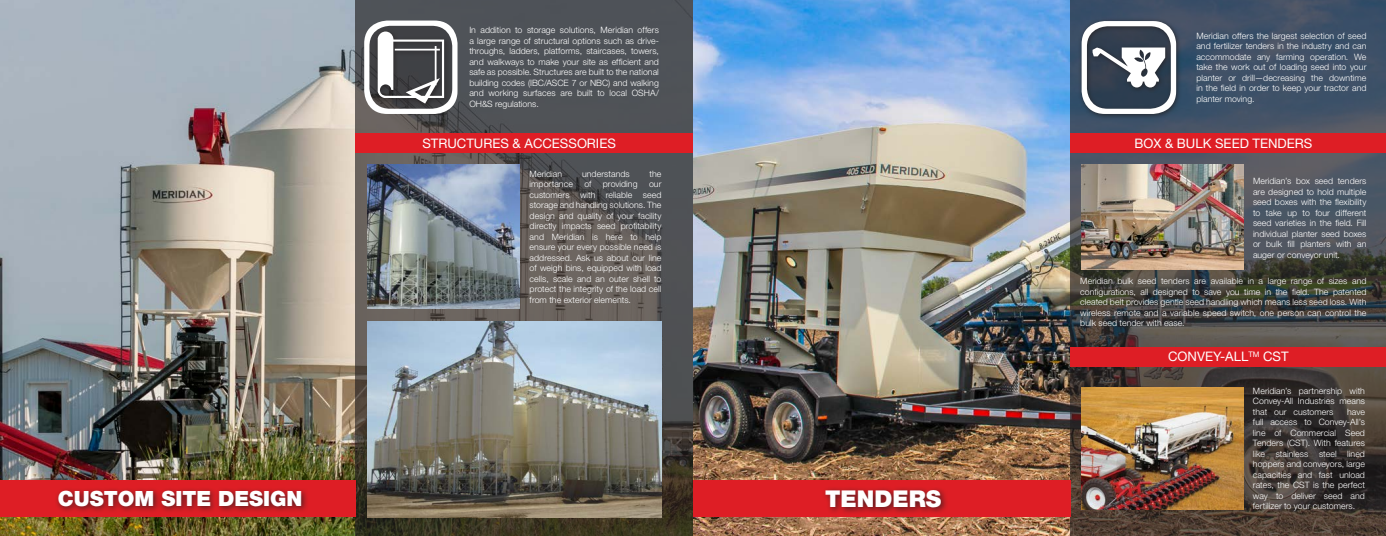
<style>
.page{position:relative;width:1386px;height:536px;background:#fff}
.page>*{position:absolute;margin:0;border:0;box-sizing:border-box;transform-origin:0 0}
.t1{font:900 23.19px "Helvetica Neue LT Std";color:#fff}
.t2{font:900 21px "Helvetica Neue LT Std";color:#fff}
.t3{font:13.12px "Helvetica Neue LT Pro";color:#fff}
.t4{font:300 8.75px/10.5px "Helvetica Neue LT Std";letter-spacing:.005em;color:#fff;text-align:justify}
</style>
<div class="page">
<img style="left:0;top:0;width:1071px;height:536px">
<svg style="left:355px;top:0;width:338px;height:536px;background:#535252"></svg>
<div style="left:355px;top:133px;width:338px;height:20px;background:#de1e25"></div>
<div style="left:0;top:480px;width:355px;height:37px;background:#de1e25"></div>
<div style="left:54px;top:486px;width:255px;height:27px;background:#231f20;opacity:.75"></div>
<svg style="left:364px;top:21px;width:94px;height:93px"></svg>
<img style="left:368px;top:165px;width:151px;height:143px">
<svg style="left:1071px;top:0;width:315px;height:536px;background:#45474b"></svg>
<div style="left:1071px;top:133px;width:315px;height:20px;background:#de1e25"></div>
<img style="left:1082px;top:387px;width:161px;height:122px">
<div style="left:693px;top:480px;width:378px;height:37px;background:#de1e25"></div>
<div style="left:822px;top:485px;width:127px;height:30px;background:#231f20;opacity:.75"></div>
<div style="left:1071px;top:346px;width:315px;height:20px;background:#de1e25"></div>
<img style="left:368px;top:322px;width:294px;height:195px">
<div style="left:1078px;top:17px;width:105px;height:103px;background:#231f20;opacity:.75"></div>
<svg style="left:1082px;top:21px;width:94px;height:93px"></svg>
<img style="left:1082px;top:165px;width:161px;height:104px">
<p class="t4" style="left:469px;top:25px;width:191px">In addition to storage solutions, Meridian offers a large range of structural options such as drive&shy;throughs, ladders, platforms, staircases, towers, and walkways to make your site as efficient and safe as possible. Structures are built to the national building codes (IBC/ASCE 7 or NBC) and walking and working surfaces are built to local OSHA/ OH&amp;S regulations.</p>
<h3 class="t3" style="left:422px;top:135px;width:195px">STRUCTURES &amp; ACCESSORIES</h3>
<p class="t4" style="left:530px;top:168px;width:34px">Meridian</p>
<p class="t4" style="left:582px;top:168px;width:49px">understands</p>
<p class="t4" style="left:650px;top:168px;width:13px">the</p>
<p class="t4" style="left:530px;top:179px;width:45px">importance</p>
<p class="t4" style="left:584px;top:179px;width:9px">of</p>
<p class="t4" style="left:603px;top:179px;width:36px">providing</p>
<p class="t4" style="left:530px;top:179px;width:133px;text-indent:119px">our customers with reliable seed storage and handling solutions. The design and quality of your facility directly impacts seed profitability and Meridian is here to help ensure your every possible need is addressed. Ask us about our line of weigh bins, equipped with load cells, scale and an outer shell to protect the integrity of the load cell from the exterior elements.</p>
<h2 class="t2" style="left:58px;top:486px;width:246px">CUSTOM SITE DESIGN</h2>
<h1 class="t1" style="left:825px;top:485px;width:118px">TENDERS</h1>
<p class="t4" style="left:1196px;top:30px;width:172px">Meridian offers the largest selection of seed and fertilizer tenders in the industry and can accommodate any farming operation. We take the work out of loading seed into your planter or drill—decreasing the downtime in the field in order to keep your tractor and planter moving.</p>
<h3 class="t3" style="left:1134px;top:135px;width:179px">BOX &amp; BULK SEED TENDERS</h3>
<p class="t4" style="left:1253px;top:175px;width:115px">Meridian’s box seed tenders are designed to hold multiple seed boxes with the flexibility to take up to four different seed varieties in the field. Fill individual planter seed boxes or bulk fill planters with an auger or conveyor unit.</p>
<p class="t4" style="left:1080px;top:275px;width:288px">Meridian bulk seed tenders are available in a large range of sizes and configurations, all designed to save you time in the field. The patented cleated belt provides gentle seed handling which means less seed loss. With wireless remote and a variable speed switch, one person can control the bulk seed tender with ease.</p>
<h3 class="t3" style="left:1168px;top:348px;width:122px">CONVEY-ALL<sup>TM</sup> CST</h3>
<p class="t4" style="left:1253px;top:385px;width:114px">Meridian’s partnership with Convey-All Industries means that our customers</p>
<p class="t4" style="left:1253px;top:406px;width:114px;text-indent:94px">have full access to Convey-All’s line of Commercial Seed Tenders (CST). With features like stainless steel lined hoppers and conveyors, large capacities and fast unload rates, the CST is the perfect way to deliver seed and fertilizer to your customers.</p>
</div>
